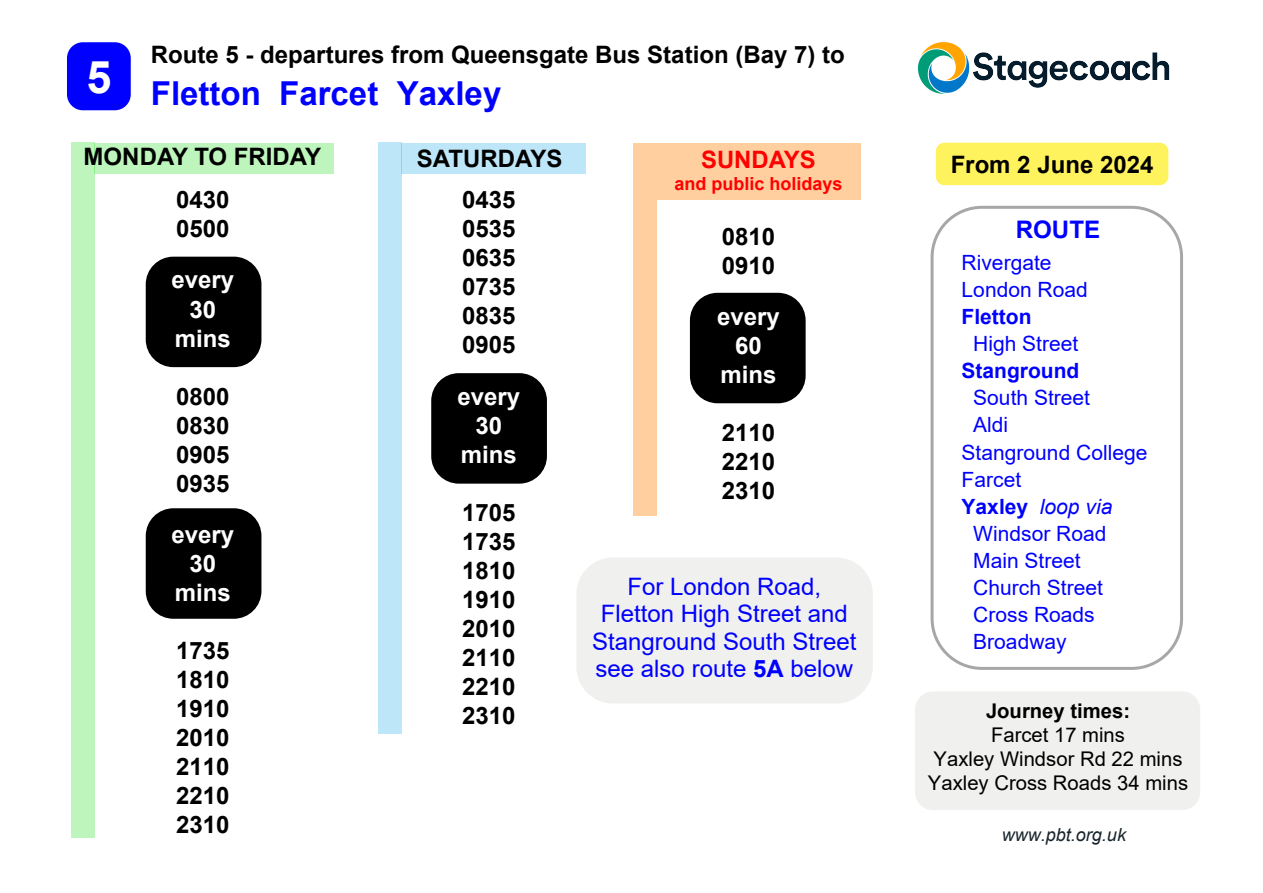
<style>
.page{position:relative;width:1263px;height:893px;background:#fff}
.page>*{position:absolute;margin:0;border:0;box-sizing:border-box;transform-origin:0 0}
.t1{font:700 33px "Arial";color:#00f}
.t2{font:700 24.15px "Arial";color:#00f}
.t3{font:700 24px/29px "Arial";color:#000;text-align:justify}
.t4{font:24px/27.5px "Arial";color:#00f;text-align:center}
.t5{font:700 24px/29px "Arial";color:#fff;text-align:center}
.t6{font:700 24px "Arial";color:#f00}
.t7{font:21px/27.2px "Arial";color:#00f}
.t8{font:700 21px "Arial";color:#00f}
.t9{font:italic 21px "Arial";color:#00f}
.t10{font:20.25px/24px "Arial";color:#000;text-align:center}
.t11{font:700 20.25px "Arial";color:#000}
.t12{font:700 18px "Arial";color:#f00}
.t13{font:italic 18px "Arial";color:#17232b}
.s1{font-weight:700}
.s2{font-weight:700;font-style:normal}
</style>
<div class="page">
<div style="left:576px;top:557px;width:297px;height:146px;background:#f0f0ee;border-radius:37px"></div>
<div style="left:915px;top:691px;width:285px;height:119px;background:#f0f0ee;border-radius:18px"></div>
<img style="left:917px;top:42px;width:253px;height:52px">
<div style="left:146px;top:257px;width:115px;height:110px;background:#000;border-radius:28px"></div>
<div style="left:146px;top:508px;width:115px;height:111px;background:#000;border-radius:28px"></div>
<div style="left:71px;top:143px;width:23px;height:695px;background:#bdf5bd"></div>
<div style="left:94px;top:143px;width:239px;height:31px;background:#bdf5bd"></div>
<div style="left:930px;top:206px;width:253px;height:464px;border:3px solid #a7a7a7;border-radius:50px"></div>
<div style="left:936px;top:143px;width:232px;height:42px;background:#fff35d;border-radius:9px"></div>
<div style="left:378px;top:143px;width:24px;height:591px;background:#bde6f8"></div>
<div style="left:402px;top:143px;width:184px;height:31px;background:#bde6f8"></div>
<div style="left:431px;top:373px;width:116px;height:111px;background:#000;border-radius:28px"></div>
<div style="left:690px;top:293px;width:116px;height:110px;background:#000;border-radius:28px"></div>
<div style="left:657px;top:143px;width:203px;height:57px;background:#ffcfa0"></div>
<div style="left:634px;top:143px;width:23px;height:372px;background:#ffcfa0"></div>
<div style="left:67px;top:42px;width:64px;height:68px;background:#00f;border-radius:16px"></div>
<p class="t3" style="left:151px;top:43px;width:695px">Route 5 - departures from Queensgate Bus Station (Bay 7) to</p>
<h1 class="t1" style="left:86px;top:81px;width:416px"><sup>5</sup> Fletton Farcet Yaxley</h1>
<p class="t3" style="left:84px;top:145px;width:239px">MONDAY TO FRIDAY</p>
<p class="t3" style="left:176px;top:188px;width:55px">0430<br>0500</p>
<p class="t5" style="left:171px;top:268px;width:64px">every<br>30 mins</p>
<p class="t3" style="left:176px;top:384px;width:55px">0800<br>0830<br>0905<br>0935</p>
<p class="t5" style="left:171px;top:522px;width:64px">every<br>30 mins</p>
<p class="t3" style="left:176px;top:638px;width:55px">1735<br>1810<br>1910<br>2010<br>2110<br>2210<br>2310</p>
<p class="t3" style="left:417px;top:140px;width:147px;line-height:41.5px;text-align:center">SATURDAYS<br>0435</p>
<p class="t3" style="left:462px;top:217px;width:55px">0535<br>0635<br>0735<br>0835<br>0905</p>
<p class="t5" style="left:457px;top:384px;width:64px">every<br>30 mins</p>
<p class="t3" style="left:462px;top:500px;width:55px">1705<br>1735<br>1810<br>1910<br>2010<br>2110<br>2210<br>2310</p>
<p class="t6" style="left:701px;top:150px;width:116px">SUNDAYS</p>
<p class="t12" style="left:674px;top:177px;width:170px">and public holidays</p>
<p class="t3" style="left:722px;top:224px;width:55px">0810<br>0910</p>
<p class="t5" style="left:717px;top:304px;width:64px">every<br>60 mins</p>
<p class="t3" style="left:722px;top:421px;width:55px">2110<br>2210<br>2310</p>
<p class="t4" style="left:592px;top:575px;width:266px">For London Road,<br>Fletton High Street and<br>Stanground South Street see also route <span class="s1">5A</span> below</p>
<p class="t3" style="left:951px;top:152px;width:204px">From 2 June 2024</p>
<p class="t2" style="left:1016px;top:221px;width:86px">ROUTE</p>
<p class="t7" style="left:961px;top:251px;width:128px">Rivergate<br>London Road</p>
<p class="t8" style="left:961px;top:309px;width:72px">Fletton</p>
<p class="t7" style="left:973px;top:332px;width:107px">High Street</p>
<p class="t8" style="left:961px;top:363px;width:119px">Stanground</p>
<p class="t7" style="left:973px;top:386px;width:118px">South Street</p>
<p class="t7" style="left:973px;top:413px;width:37px">Aldi</p>
<p class="t7" style="left:961px;top:440px;width:187px">Stanground College</p>
<p class="t7" style="left:961px;top:468px;width:61px">Farcet</p>
<p class="t9" style="left:961px;top:498px;width:152px"><span class="s2">Yaxley</span> loop via</p>
<p class="t7" style="left:973px;top:522px;width:135px">Windsor Road</p>
<p class="t7" style="left:973px;top:549px;width:109px">Main Street</p>
<p class="t7" style="left:973px;top:576px;width:131px">Church Street</p>
<p class="t7" style="left:973px;top:603px;width:123px">Cross Roads</p>
<p class="t7" style="left:973px;top:630px;width:95px">Broadway</p>
<p class="t11" style="left:986px;top:703px;width:146px">Journey times:</p>
<p class="t10" style="left:928px;top:724px;width:262px">Farcet 17 mins<br>Yaxley Windsor Rd 22 mins<br>Yaxley Cross Roads 34 mins</p>
<p class="t13" style="left:1002px;top:828px;width:126px">www.pbt.org.uk</p>
</div>
